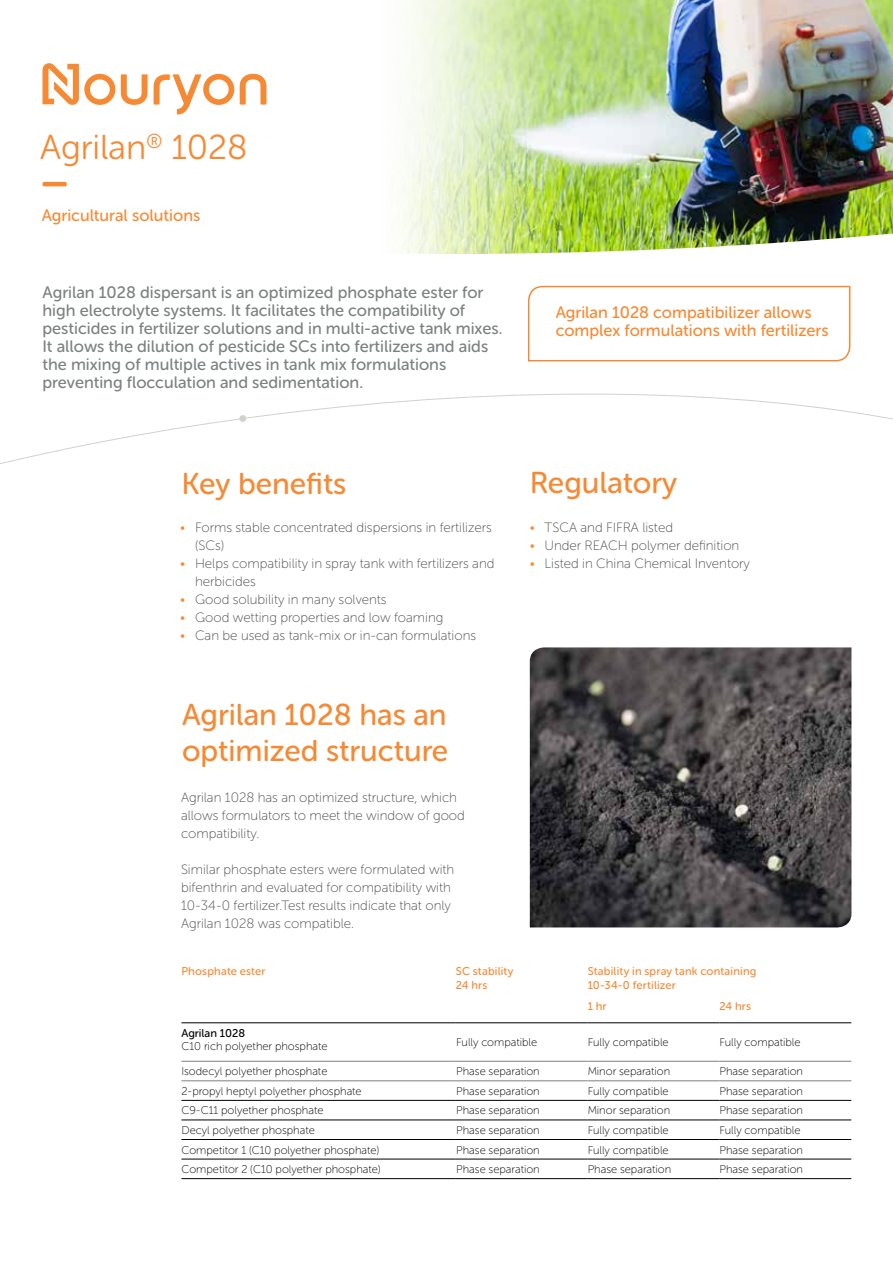
<style>
.page{position:relative;width:893px;height:1263px;background:#fff}
.page>*{position:absolute;margin:0;border:0;box-sizing:border-box;transform-origin:0 0}
.t1{font:34.5px "Museo Sans Rounded 300";color:#f68933}
.t2{font:30px/36px "Museo Sans Rounded 500";color:#f68933}
.t3{font:16.5px/18px "Museo Sans Rounded 500";color:#7c8180}
.t4{font:16.5px/18px "Museo Sans Rounded 500";color:#f68933}
.t5{font:13.5px/18px "Museo Sans Rounded 100";color:#4d4d4f}
.t6{font:11.25px "Museo Sans Rounded 100";color:#000}
.t7{font:11.25px/13.5px "Museo Sans Rounded 500";letter-spacing:.015em;color:#f68933}
.t8{font:11.25px "Museo Sans Rounded 500";color:#000}
.s1{color:#f68933}
</style>
<div class="page">
<svg style="left:0;top:393px;width:893px;height:71px"></svg>
<div style="left:239px;top:415px;width:7px;height:7px;background:#d1d1ce;border-radius:50%"></div>
<img style="left:559px;top:0;width:334px;height:253px">
<svg style="left:528px;top:285px;width:323px;height:77px"></svg>
<svg style="left:43px;top:63px;width:223px;height:51px"></svg>
<hr style="left:43px;top:182px;width:24px;height:4px;background:#f68933;border-radius:2px">
<svg style="left:400px;top:0;width:159px;height:254px;background:#dbebba"></svg>
<hr style="left:181px;top:1061px;width:275px;height:1px;background:#7c8180">
<hr style="left:456px;top:1061px;width:132px;height:1px;background:#7c8180">
<hr style="left:588px;top:1061px;width:131px;height:1px;background:#7c8180">
<hr style="left:719px;top:1061px;width:132px;height:1px;background:#7c8180">
<hr style="left:181px;top:1080px;width:275px;height:1px;background:#7c8180">
<hr style="left:456px;top:1080px;width:132px;height:1px;background:#7c8180">
<hr style="left:588px;top:1080px;width:131px;height:1px;background:#7c8180">
<hr style="left:719px;top:1080px;width:132px;height:1px;background:#7c8180">
<hr style="left:181px;top:1022px;width:275px;height:1px;background:#000">
<hr style="left:456px;top:1022px;width:132px;height:1px;background:#000">
<hr style="left:588px;top:1022px;width:131px;height:1px;background:#000">
<hr style="left:719px;top:1022px;width:132px;height:1px;background:#000">
<hr style="left:181px;top:1100px;width:275px;height:1px;background:#000">
<hr style="left:456px;top:1100px;width:132px;height:1px;background:#000">
<hr style="left:588px;top:1100px;width:131px;height:1px;background:#000">
<hr style="left:719px;top:1100px;width:132px;height:1px;background:#000">
<hr style="left:181px;top:1120px;width:275px;height:1px;background:#000">
<hr style="left:456px;top:1120px;width:132px;height:1px;background:#000">
<hr style="left:588px;top:1120px;width:131px;height:1px;background:#000">
<hr style="left:719px;top:1120px;width:132px;height:1px;background:#000">
<hr style="left:181px;top:1139px;width:275px;height:1px;background:#000">
<hr style="left:456px;top:1139px;width:132px;height:1px;background:#000">
<hr style="left:588px;top:1139px;width:131px;height:1px;background:#000">
<hr style="left:719px;top:1139px;width:132px;height:1px;background:#000">
<hr style="left:181px;top:1159px;width:275px;height:1px;background:#000">
<hr style="left:456px;top:1159px;width:132px;height:1px;background:#000">
<hr style="left:588px;top:1159px;width:131px;height:1px;background:#000">
<hr style="left:719px;top:1159px;width:132px;height:1px;background:#000">
<hr style="left:181px;top:1178px;width:275px;height:1px;background:#000">
<hr style="left:456px;top:1178px;width:132px;height:1px;background:#000">
<hr style="left:588px;top:1178px;width:131px;height:1px;background:#000">
<hr style="left:719px;top:1178px;width:132px;height:1px;background:#000">
<img style="left:530px;top:647px;width:321px;height:280px">
<h1 class="t1" style="left:40px;top:129px;width:209px">Agrilan<sup>®</sup> 1028</h1>
<p class="t4" style="left:42px;top:206px;width:160px">Agricultural solutions</p>
<p class="t3" style="left:43px;top:283px;width:461px">Agrilan 1028 dispersant is an optimized phosphate ester for high electrolyte systems. It facilitates the compatibility of pesticides in fertilizer solutions and in multi-active tank mixes.<br>It allows the dilution of pesticide SCs into fertilizers and aids the mixing of multiple actives in tank mix formulations preventing flocculation and sedimentation.</p>
<p class="t4" style="left:556px;top:303px;width:275px">Agrilan 1028 compatibilizer allows complex formulations with fertilizers</p>
<h2 class="t2" style="left:181px;top:465px;width:167px">Key benefits</h2>
<p class="t5" style="left:195px;top:518px;width:298px;text-indent:-15px"><span class="s1">•</span> Forms stable concentrated dispersions in fertilizers (SCs)</p>
<p class="t5" style="left:195px;top:554px;width:301px;text-indent:-15px"><span class="s1">•</span> Helps compatibility in spray tank with fertilizers and herbicides</p>
<p class="t5" style="left:180px;top:590px;width:208px"><span class="s1">•</span> Good solubility in many solvents</p>
<p class="t5" style="left:180px;top:608px;width:265px"><span class="s1">•</span> Good wetting properties and low foaming</p>
<p class="t5" style="left:180px;top:626px;width:297px"><span class="s1">•</span> Can be used as tank-mix or in-can formulations</p>
<h2 class="t2" style="left:182px;top:697px;width:268px">Agrilan 1028 has an optimized structure</h2>
<p class="t5" style="left:181px;top:788px;width:285px">Agrilan 1028 has an optimized structure, which allows formulators to meet the window of good compatibility.</p>
<p class="t5" style="left:181px;top:860px;width:275px">Similar phosphate esters were formulated with bifenthrin and evaluated for compatibility with 10-34-0 fertilizer.Test results indicate that only Agrilan 1028 was compatible.</p>
<h2 class="t2" style="left:530px;top:465px;width:149px">Regulatory</h2>
<p class="t5" style="left:530px;top:518px;width:145px"><span class="s1">•</span> TSCA and FIFRA listed</p>
<p class="t5" style="left:530px;top:536px;width:211px"><span class="s1">•</span> Under REACH polymer definition</p>
<p class="t5" style="left:530px;top:554px;width:222px"><span class="s1">•</span> Listed in China Chemical Inventory</p>
<p class="t7" style="left:181px;top:964px;width:86px">Phosphate ester</p>
<p class="t7" style="left:456px;top:964px;width:59px">SC stability<br>24 hrs</p>
<p class="t7" style="left:588px;top:964px;width:170px">Stability in spray tank containing<br>10-34-0 fertilizer</p>
<p class="t7" style="left:588px;top:999px;width:20px">1 hr</p>
<p class="t7" style="left:719px;top:999px;width:33px">24 hrs</p>
<p class="t8" style="left:181px;top:1026px;width:65px">Agrilan 1028</p>
<p class="t6" style="left:181px;top:1040px;width:148px">C10 rich polyether phosphate</p>
<p class="t6" style="left:456px;top:1036px;width:83px">Fully compatible</p>
<p class="t6" style="left:588px;top:1036px;width:83px">Fully compatible</p>
<p class="t6" style="left:719px;top:1036px;width:83px">Fully compatible</p>
<p class="t6" style="left:181px;top:1065px;width:147px">Isodecyl polyether phosphate</p>
<p class="t6" style="left:456px;top:1065px;width:85px">Phase separation</p>
<p class="t6" style="left:588px;top:1065px;width:84px">Minor separation</p>
<p class="t6" style="left:719px;top:1065px;width:85px">Phase separation</p>
<p class="t6" style="left:181px;top:1085px;width:182px">2-propyl heptyl polyether phosphate</p>
<p class="t6" style="left:456px;top:1085px;width:85px">Phase separation</p>
<p class="t6" style="left:588px;top:1085px;width:83px">Fully compatible</p>
<p class="t6" style="left:719px;top:1085px;width:85px">Phase separation</p>
<p class="t6" style="left:181px;top:1104px;width:144px">C9-C11 polyether phosphate</p>
<p class="t6" style="left:456px;top:1104px;width:85px">Phase separation</p>
<p class="t6" style="left:588px;top:1104px;width:84px">Minor separation</p>
<p class="t6" style="left:719px;top:1104px;width:85px">Phase separation</p>
<p class="t6" style="left:181px;top:1124px;width:135px">Decyl polyether phosphate</p>
<p class="t6" style="left:456px;top:1124px;width:85px">Phase separation</p>
<p class="t6" style="left:588px;top:1124px;width:83px">Fully compatible</p>
<p class="t6" style="left:719px;top:1124px;width:83px">Fully compatible</p>
<p class="t6" style="left:181px;top:1144px;width:199px">Competitor 1 (C10 polyether phosphate)</p>
<p class="t6" style="left:456px;top:1144px;width:85px">Phase separation</p>
<p class="t6" style="left:588px;top:1144px;width:83px">Fully compatible</p>
<p class="t6" style="left:719px;top:1144px;width:85px">Phase separation</p>
<p class="t6" style="left:181px;top:1163px;width:201px">Competitor 2 (C10 polyether phosphate)</p>
<p class="t6" style="left:456px;top:1163px;width:85px">Phase separation</p>
<p class="t6" style="left:588px;top:1163px;width:85px">Phase separation</p>
<p class="t6" style="left:719px;top:1163px;width:85px">Phase separation</p>
</div>
